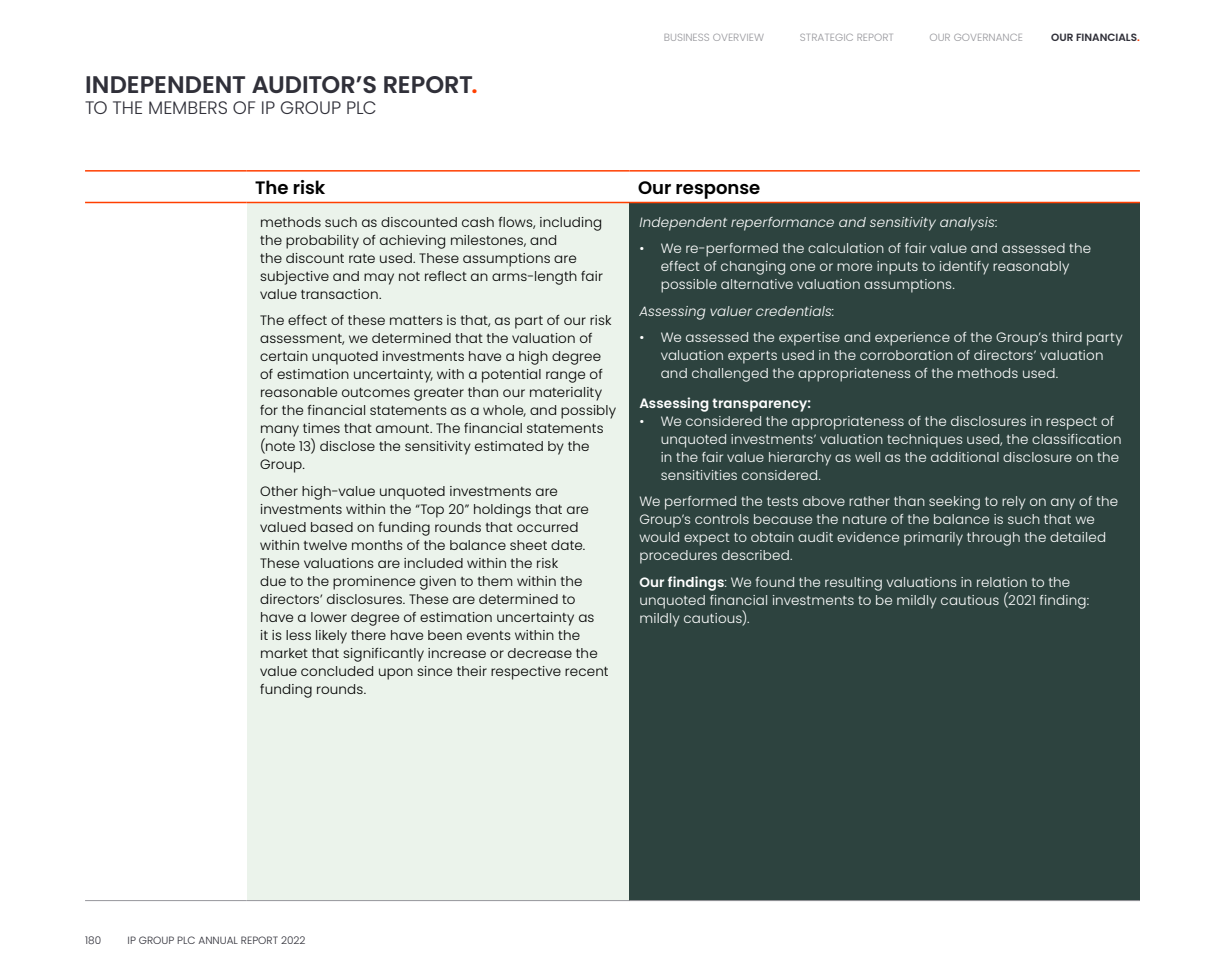
<style>
.page{position:relative;width:1225px;height:978px;background:#fff}
.page>*{position:absolute;margin:0;border:0;box-sizing:border-box;transform-origin:0 0}
.t1{font:600 24px "Poppins";letter-spacing:.005em;color:#303039}
.t2{font:300 18px "Poppins";color:#303039}
.t3{font:600 18px "Poppins";color:#000}
.t4{font:300 13.5px/18px "Poppins";letter-spacing:.01em;color:#000}
.t5{font:300 13.5px/18px "Poppins";letter-spacing:.01em;color:#fff}
.t6{font:italic 300 13.5px "Poppins";letter-spacing:.01em;color:#fff}
.t7{font:600 13.5px "Poppins";letter-spacing:.01em;color:#fff}
.t8{font:300 10.5px "Poppins";color:#97979c}
.t9{font:300 10.5px "Poppins";color:#303039}
.t10{font:600 10.5px "Poppins";color:#303039}
.s1{color:#ff3f00}
.s2{font-weight:600}
</style>
<div class="page">
<div style="left:247px;top:202px;width:382px;height:699px;background:#ebf3eb"></div>
<div style="left:629px;top:202px;width:511px;height:699px;background:#2d433f"></div>
<hr style="left:85px;top:900px;width:162px;height:1px;background:#97979c">
<hr style="left:247px;top:900px;width:382px;height:1px;background:#97979c">
<hr style="left:629px;top:900px;width:511px;height:1px;background:#97979c">
<hr style="left:85px;top:170px;width:162px;height:2px;background:#ff3f00">
<hr style="left:247px;top:170px;width:382px;height:2px;background:#ff3f00">
<hr style="left:629px;top:170px;width:511px;height:2px;background:#ff3f00">
<hr style="left:85px;top:202px;width:162px;height:1px;background:#ff3f00">
<hr style="left:247px;top:202px;width:382px;height:1px;background:#ff3f00">
<hr style="left:629px;top:202px;width:511px;height:1px;background:#ff3f00">
<h1 class="t1" style="left:85px;top:71px;width:394px">INDEPENDENT AUDITOR’S REPORT<span class="s1">.</span></h1>
<h2 class="t2" style="left:85px;top:97px;width:293px">TO THE MEMBERS OF IP GROUP PLC</h2>
<p class="t8" style="left:664px;top:31px;width:102px">BUSINESS OVERVIEW</p>
<p class="t10" style="left:1051px;top:31px;width:90px">OUR FINANCIALS<span class="s1">.</span></p>
<p class="t8" style="left:800px;top:31px;width:96px">STRATEGIC REPORT</p>
<p class="t8" style="left:929px;top:31px;width:95px">OUR GOVERNANCE</p>
<h2 class="t3" style="left:255px;top:177px;width:72px">The risk</h2>
<h2 class="t3" style="left:638px;top:177px;width:124px">Our response</h2>
<p class="t6" style="left:639px;top:214px;width:360px">Independent reperformance and sensitivity analysis:</p>
<p class="t5" style="left:660px;top:240px;width:432px;text-indent:-21px">• We re-performed the calculation of fair value and assessed the effect of changing one or more inputs to identify reasonably possible alternative valuation assumptions.</p>
<p class="t6" style="left:639px;top:303px;width:197px">Assessing valuer credentials:</p>
<p class="t5" style="left:660px;top:329px;width:463px;text-indent:-21px">• We assessed the expertise and experience of the Group’s third party valuation experts used in the corroboration of directors’ valuation and challenged the appropriateness of the methods used.</p>
<p class="t7" style="left:639px;top:395px;width:173px">Assessing transparency:</p>
<p class="t5" style="left:660px;top:412px;width:462px;text-indent:-21px">• We considered the appropriateness of the disclosures in respect of unquoted investments’ valuation techniques used, the classification in the fair value hierarchy as well as the additional disclosure on the sensitivities considered.</p>
<p class="t5" style="left:639px;top:492px;width:480px">We performed the tests above rather than seeking to rely on any of the Group’s controls because the nature of the balance is such that we would expect to obtain audit evidence primarily through the detailed procedures described.</p>
<p class="t5" style="left:639px;top:573px;width:451px"><span class="s2">Our findings</span>: We found the resulting valuations in relation to the unquoted financial investments to be mildly cautious (2021 finding: mildly cautious).</p>
<p class="t4" style="left:260px;top:213px;width:344px">methods such as discounted cash flows, including the probability of achieving milestones, and<br>the discount rate used. These assumptions are subjective and may not reflect an arms-length fair value transaction.</p>
<p class="t4" style="left:260px;top:312px;width:357px">The effect of these matters is that, as part of our risk assessment, we determined that the valuation of certain unquoted investments have a high degree of estimation uncertainty, with a potential range of reasonable outcomes greater than our materiality for the financial statements as a whole, and possibly many times that amount. The financial statements (note 13) disclose the sensitivity estimated by the Group.</p>
<p class="t4" style="left:260px;top:482px;width:350px">Other high-value unquoted investments are investments within the “Top 20” holdings that are valued based on funding rounds that occurred within twelve months of the balance sheet date.<br>These valuations are included within the risk<br>due to the prominence given to them within the directors’ disclosures. These are determined to have a lower degree of estimation uncertainty as<br>it is less likely there have been events within the market that significantly increase or decrease the value concluded upon since their respective recent funding rounds.</p>
<p class="t9" style="left:85px;top:934px;width:18px">180</p>
<p class="t9" style="left:128px;top:934px;width:179px">IP GROUP PLC ANNUAL REPORT 2022</p>
</div>
